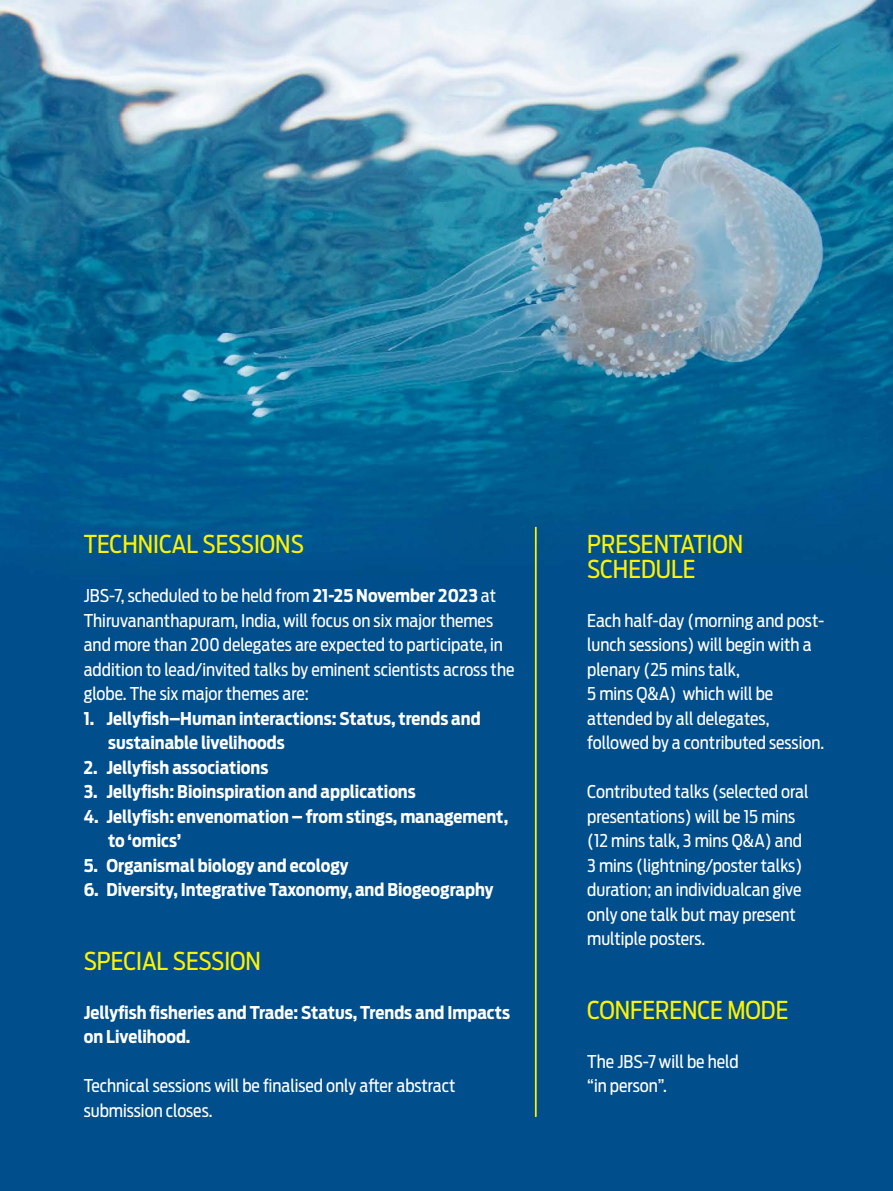
<style>
.page{position:relative;width:893px;height:1191px;background:#fff}
.page>*{position:absolute;margin:0;border:0;box-sizing:border-box;transform-origin:0 0}
.t1{font:24.5px/24.5px "Antenna Cond";color:#fff200}
.t2{font:17.5px/24.5px "Antenna Cond";color:#fff}
.t3{font:700 17.5px/24.5px "Antenna Cond";color:#fff}
.s1{font-weight:700}
</style>
<div class="page">
<img style="left:0;top:0;width:893px;height:1191px">
<hr style="left:535px;top:527px;width:2px;height:589px;background:#fff200">
<h1 class="t1" style="left:84px;top:531px;width:222px">TECHNICAL SESSIONS</h1>
<p class="t2" style="left:84px;top:583px;width:432px">JBS-7, scheduled to be held from <span class="s1">21-25 November 2023</span> at Thiruvananthapuram, India, will focus on six major themes and more than 200 delegates are expected to participate, in addition to lead/invited talks by eminent scientists across the globe. The six major themes are:</p>
<p class="t3" style="left:108px;top:706px;width:374px;text-indent:-24px">1. Jellyfish–Human interactions: Status, trends and sustainable livelihoods</p>
<p class="t3" style="left:84px;top:755px;width:186px">2. Jellyfish associations</p>
<p class="t3" style="left:84px;top:779px;width:334px">3. Jellyfish: Bioinspiration and applications</p>
<p class="t3" style="left:108px;top:804px;width:402px;text-indent:-24px">4. Jellyfish: envenomation – from stings, management, to ‘omics’</p>
<p class="t3" style="left:84px;top:853px;width:266px">5. Organismal biology and ecology</p>
<p class="t3" style="left:84px;top:877px;width:411px">6. Diversity, Integrative Taxonomy, and Biogeography</p>
<h1 class="t1" style="left:84px;top:948px;width:179px">SPECIAL SESSION</h1>
<p class="t3" style="left:84px;top:1000px;width:428px">Jellyfish fisheries and Trade: Status, Trends and Impacts on Livelihood.</p>
<p class="t2" style="left:84px;top:1073px;width:373px">Technical sessions will be finalised only after abstract submission closes.</p>
<h1 class="t1" style="left:587px;top:531px;width:157px">PRESENTATION<br>SCHEDULE</h1>
<p class="t2" style="left:587px;top:608px;width:239px">Each half-day (morning and post&shy;lunch sessions) will begin with a plenary (25 mins talk,<br>5 mins Q&amp;A) which will be attended by all delegates, followed by a contributed session.</p>
<p class="t2" style="left:587px;top:779px;width:223px">Contributed talks (selected oral presentations) will be 15 mins (12 mins talk, 3 mins Q&amp;A) and<br>3 mins (lightning/poster talks) duration; an individualcan give only one talk but may present multiple posters.</p>
<h1 class="t1" style="left:587px;top:997px;width:203px">CONFERENCE MODE</h1>
<p class="t2" style="left:587px;top:1049px;width:153px">The JBS-7 will be held “in person”.</p>
</div>
